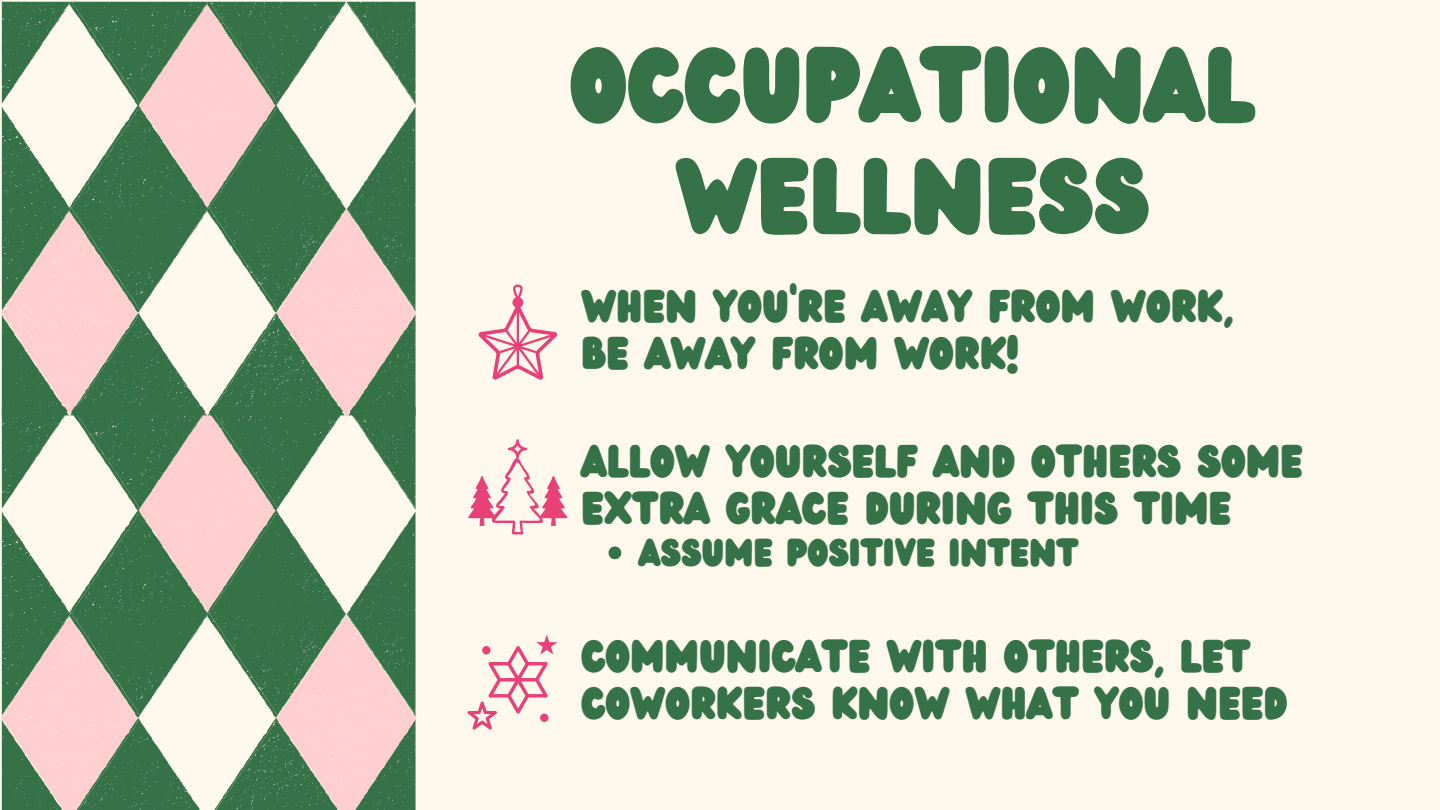
<style>
.page{position:relative;width:1440px;height:810px;background:#fff8ec}
.page>*{position:absolute;margin:0;border:0;box-sizing:border-box;transform-origin:0 0}
.t1{font:93px/111px "Wedges";color:#357248;text-align:center}
.t2{font:40px/47.2px "Wedges";color:#357248}
.t3{font:34px "Wedges";color:#357248}
</style>
<div class="page">
<svg style="left:1px;top:415px;width:416px;height:395px"></svg>
<svg style="left:1px;top:1px;width:416px;height:414px"></svg>
<svg style="left:609px;top:546px;width:12px;height:13px"></svg>
<svg style="left:479px;top:285px;width:78px;height:95px"></svg>
<svg style="left:467px;top:634px;width:90px;height:96px"></svg>
<svg style="left:468px;top:439px;width:100px;height:95px"></svg>
<h1 class="t1" style="left:571px;top:33px;width:686px">OCCUPATIONAL<br>WELLNESS</h1>
<p class="t2" style="left:582px;top:284px;width:654px">WHEN YOU'RE AWAY FROM WORK,<br>BE AWAY FROM WORK!</p>
<p class="t2" style="left:582px;top:439px;width:723px">ALLOW YOURSELF AND OTHERS SOME<br>EXTRA GRACE DURING THIS TIME</p>
<p class="t3" style="left:639px;top:527px;width:441px">ASSUME POSITIVE INTENT</p>
<p class="t2" style="left:582px;top:634px;width:708px">COMMUNICATE WITH OTHERS, LET<br>COWORKERS KNOW WHAT YOU NEED</p>
</div>
